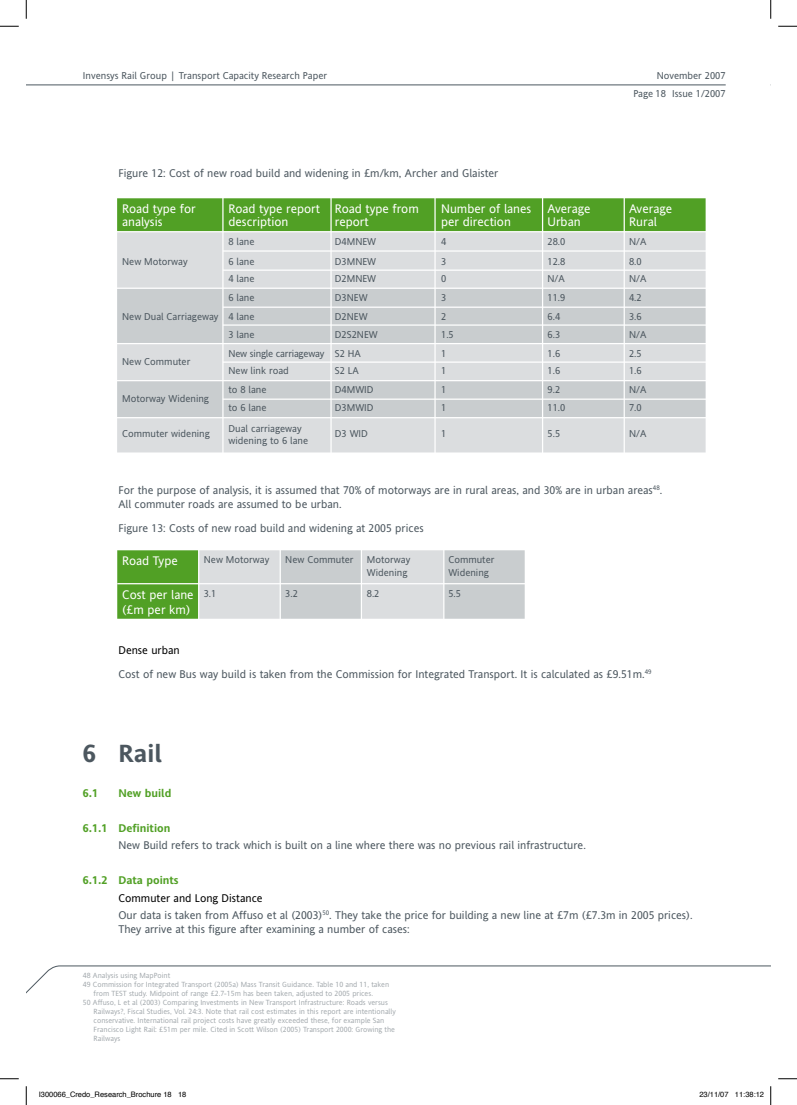
<style>
.page{position:relative;width:797px;height:1105px;background:#fff}
.page>*{position:absolute;margin:0;border:0;box-sizing:border-box;transform-origin:0 0}
.t1{font:700 25px "Invensys Andale";color:#4c575f}
.t2{font:12.5px/12.5px "Invensys Andale";color:#fff}
.t3{font:11.25px/13.8px "Invensys Andale";color:#4c575f}
.t4{font:700 11.25px "Invensys Andale";color:#51a025}
.t5{font:10px/12.5px "Invensys Andale";color:#4c575f}
.t6{font:10px "Invensys Andale";letter-spacing:-.02em;color:#4c575f}
.t7{font:7.5px "Invensys Andale";color:#a5abaf}
.t8{font:7.5px "Helvetica";color:#000}
.s1{color:#000}
</style>
<div class="page">
<hr style="left:26px;top:85px;width:699px;height:1px;background:#4c575f">
<svg style="left:26px;top:965px;width:745px;height:29px"></svg>
<svg style="left:117px;top:550px;width:407px;height:69px;background:#b8cab3"></svg>
<hr style="left:198px;top:548px;width:1px;height:75px;background:#fff">
<hr style="left:361px;top:548px;width:1px;height:75px;background:#fff">
<hr style="left:279px;top:548px;width:2px;height:75px;background:#fff">
<hr style="left:443px;top:548px;width:1px;height:75px;background:#fff">
<hr style="left:117px;top:583px;width:574px;height:1px;background:#fff">
<div style="left:117px;top:198px;width:588px;height:33px;background:#51a025"></div>
<div style="left:117px;top:232px;width:588px;height:220px;background:#dbdddf"></div>
<svg style="left:117px;top:289px;width:588px;height:128px;background:#ced2d4"></svg>
<hr style="left:222px;top:196px;width:1px;height:260px;background:#fff">
<hr style="left:223px;top:250px;width:484px;height:2px;background:#fff">
<hr style="left:223px;top:269px;width:484px;height:2px;background:#fff">
<hr style="left:113px;top:288px;width:594px;height:1px;background:#fff">
<hr style="left:223px;top:307px;width:484px;height:1px;background:#fff">
<hr style="left:223px;top:324px;width:484px;height:2px;background:#fff">
<hr style="left:111px;top:343px;width:596px;height:1px;background:#fff">
<hr style="left:223px;top:361px;width:484px;height:2px;background:#fff">
<hr style="left:111px;top:380px;width:596px;height:1px;background:#fff">
<hr style="left:223px;top:399px;width:484px;height:1px;background:#fff">
<hr style="left:111px;top:417px;width:596px;height:1px;background:#fff">
<hr style="left:330px;top:196px;width:2px;height:260px;background:#fff">
<hr style="left:434px;top:196px;width:1px;height:260px;background:#fff">
<hr style="left:542px;top:196px;width:1px;height:260px;background:#fff">
<hr style="left:623px;top:196px;width:2px;height:260px;background:#fff">
<svg style="left:0;top:25px;width:19px;height:2px"></svg>
<svg style="left:778px;top:25px;width:19px;height:2px"></svg>
<svg style="left:0;top:1078px;width:19px;height:1px"></svg>
<svg style="left:778px;top:1078px;width:19px;height:1px"></svg>
<svg style="left:25px;top:0;width:2px;height:19px"></svg>
<svg style="left:25px;top:1086px;width:2px;height:19px"></svg>
<svg style="left:770px;top:0;width:1px;height:19px"></svg>
<svg style="left:770px;top:1086px;width:1px;height:19px"></svg>
<p class="t5" style="left:83px;top:69px;width:246px">Invensys Rail Group | Transport Capacity Research Paper</p>
<p class="t5" style="left:633px;top:67px;width:94px;line-height:17.5px;text-align:right">November 2007<br>Page 18 Issue 1/2007</p>
<p class="t3" style="left:118px;top:166px;width:381px">Figure 12: Cost of new road build and widening in £m/km, Archer and Glaister</p>
<p class="t2" style="left:122px;top:203px;width:75px">Road type for analysis</p>
<p class="t2" style="left:228px;top:203px;width:93px">Road type report description</p>
<p class="t2" style="left:335px;top:203px;width:85px">Road type from report</p>
<p class="t2" style="left:441px;top:203px;width:92px">Number of lanes per direction</p>
<p class="t2" style="left:547px;top:203px;width:44px">Average<br>Urban</p>
<p class="t2" style="left:629px;top:203px;width:44px">Average<br>Rural</p>
<p class="t5" style="left:228px;top:235px;width:28px">8 lane</p>
<p class="t5" style="left:335px;top:235px;width:43px">D4MNEW</p>
<p class="t5" style="left:441px;top:235px;width:7px">4</p>
<p class="t5" style="left:547px;top:235px;width:19px">28.0</p>
<p class="t5" style="left:629px;top:235px;width:19px">N/A</p>
<p class="t5" style="left:122px;top:255px;width:67px">New Motorway</p>
<p class="t5" style="left:228px;top:255px;width:28px">6 lane</p>
<p class="t5" style="left:335px;top:255px;width:43px">D3MNEW</p>
<p class="t5" style="left:441px;top:255px;width:7px">3</p>
<p class="t5" style="left:547px;top:255px;width:19px">12.8</p>
<p class="t5" style="left:629px;top:255px;width:14px">8.0</p>
<p class="t5" style="left:228px;top:273px;width:28px">4 lane</p>
<p class="t5" style="left:335px;top:273px;width:43px">D2MNEW</p>
<p class="t5" style="left:441px;top:273px;width:7px">0</p>
<p class="t5" style="left:547px;top:273px;width:19px">N/A</p>
<p class="t5" style="left:629px;top:273px;width:19px">N/A</p>
<p class="t5" style="left:228px;top:291px;width:28px">6 lane</p>
<p class="t5" style="left:335px;top:291px;width:34px">D3NEW</p>
<p class="t5" style="left:441px;top:291px;width:7px">3</p>
<p class="t5" style="left:547px;top:291px;width:19px">11.9</p>
<p class="t5" style="left:629px;top:291px;width:14px">4.2</p>
<p class="t5" style="left:122px;top:310px;width:134px">New Dual Carriageway 4 lane</p>
<p class="t5" style="left:335px;top:310px;width:34px">D2NEW</p>
<p class="t5" style="left:441px;top:310px;width:7px">2</p>
<p class="t5" style="left:547px;top:310px;width:14px">6.4</p>
<p class="t5" style="left:629px;top:310px;width:14px">3.6</p>
<p class="t5" style="left:228px;top:328px;width:28px">3 lane</p>
<p class="t5" style="left:335px;top:328px;width:44px">D2S2NEW</p>
<p class="t5" style="left:441px;top:328px;width:14px">1.5</p>
<p class="t5" style="left:547px;top:328px;width:14px">6.3</p>
<p class="t5" style="left:629px;top:328px;width:19px">N/A</p>
<p class="t5" style="left:122px;top:356px;width:70px">New Commuter</p>
<p class="t6" style="left:228px;top:347px;width:134px">New single carriageway S2 HA</p>
<p class="t5" style="left:441px;top:347px;width:7px">1</p>
<p class="t5" style="left:547px;top:347px;width:14px">1.6</p>
<p class="t5" style="left:629px;top:347px;width:14px">2.5</p>
<p class="t5" style="left:228px;top:365px;width:62px">New link road</p>
<p class="t5" style="left:335px;top:365px;width:25px">S2 LA</p>
<p class="t5" style="left:441px;top:365px;width:7px">1</p>
<p class="t5" style="left:547px;top:365px;width:14px">1.6</p>
<p class="t5" style="left:629px;top:365px;width:14px">1.6</p>
<p class="t5" style="left:122px;top:392px;width:88px">Motorway Widening</p>
<p class="t5" style="left:228px;top:383px;width:40px">to 8 lane</p>
<p class="t5" style="left:335px;top:383px;width:40px">D4MWID</p>
<p class="t5" style="left:441px;top:383px;width:7px">1</p>
<p class="t5" style="left:547px;top:383px;width:14px">9.2</p>
<p class="t5" style="left:629px;top:383px;width:19px">N/A</p>
<p class="t5" style="left:228px;top:402px;width:40px">to 6 lane</p>
<p class="t5" style="left:335px;top:402px;width:40px">D3MWID</p>
<p class="t5" style="left:441px;top:402px;width:7px">1</p>
<p class="t5" style="left:547px;top:402px;width:19px">11.0</p>
<p class="t5" style="left:629px;top:402px;width:14px">7.0</p>
<p class="t5" style="left:122px;top:428px;width:89px">Commuter widening</p>
<p class="t5" style="left:228px;top:423px;width:81px;line-height:12px">Dual carriageway widening to 6 lane</p>
<p class="t5" style="left:335px;top:428px;width:35px">D3 WID</p>
<p class="t5" style="left:441px;top:428px;width:7px">1</p>
<p class="t5" style="left:547px;top:428px;width:14px">5.5</p>
<p class="t5" style="left:629px;top:428px;width:19px">N/A</p>
<p class="t3" style="left:118px;top:483px;width:545px">For the purpose of analysis, it is assumed that 70% of motorways are in rural areas, and 30% are in urban areas<sup>48</sup>.<br>All commuter roads are assumed to be urban.</p>
<p class="t3" style="left:118px;top:521px;width:307px">Figure 13: Costs of new road build and widening at 2005 prices</p>
<p class="t2" style="left:122px;top:554px;width:57px">Road Type</p>
<p class="t5" style="left:204px;top:553px;width:67px">New Motorway</p>
<p class="t5" style="left:285px;top:553px;width:70px">New Commuter</p>
<p class="t5" style="left:367px;top:553px;width:45px">Motorway<br>Widening</p>
<p class="t5" style="left:448px;top:553px;width:48px">Commuter<br>Widening</p>
<p class="t2" style="left:122px;top:587px;width:73px;line-height:15px">Cost per lane (£m per km)</p>
<p class="t5" style="left:204px;top:587px;width:14px">3.1</p>
<p class="t5" style="left:285px;top:587px;width:14px">3.2</p>
<p class="t5" style="left:367px;top:587px;width:14px">8.2</p>
<p class="t5" style="left:448px;top:587px;width:14px">5.5</p>
<p class="t3" style="left:118px;top:638px;width:534px;line-height:24.4px"><span class="s1">Dense urban<br></span>Cost of new Bus way build is taken from the Commission for Integrated Transport. It is calculated as £9.51m.<sup>49</sup></p>
<h1 class="t1" style="left:83px;top:739px;width:80px">6 Rail</h1>
<p class="t4" style="left:83px;top:787px;width:17px">6.1</p>
<p class="t4" style="left:118px;top:787px;width:54px">New build</p>
<p class="t4" style="left:83px;top:822px;width:89px">6.1.1 Definition</p>
<p class="t3" style="left:118px;top:838px;width:469px">New Build refers to track which is built on a line where there was no previous rail infrastructure.</p>
<p class="t4" style="left:83px;top:874px;width:97px">6.1.2 Data points</p>
<p class="t3" style="left:118px;top:889px;width:575px;line-height:17.2px"><span class="s1">Commuter and Long Distance<br></span>Our data is taken from Affuso et al (2003)<sup>50</sup>. They take the price for building a new line at £7m (£7.3m in 2005 prices).</p>
<p class="t3" style="left:118px;top:922px;width:293px">They arrive at this figure after examining a number of cases:</p>
<p class="t7" style="left:83px;top:971px;width:89px">48 Analysis using MapPoint</p>
<p class="t7" style="left:83px;top:980px;width:308px">49 Commission for Integrated Transport (2005a) Mass Transit Guidance. Table 10 and 11, taken</p>
<p class="t7" style="left:94px;top:989px;width:281px">from TEST study. Midpoint of range £2.7-15m has been taken, adjusted to 2005 prices.</p>
<p class="t7" style="left:83px;top:998px;width:306px">50 Affuso, L et al (2003) Comparing Investments in New Transport Infrastructure: Roads versus</p>
<p class="t7" style="left:94px;top:1007px;width:304px">Railways?, Fiscal Studies, Vol. 24:3. Note that rail cost estimates in this report are intentionally</p>
<p class="t7" style="left:94px;top:1016px;width:292px">conservative. International rail project costs have greatly exceeded these, for example San</p>
<p class="t7" style="left:94px;top:1025px;width:303px">Francisco Light Rail: £51m per mile. Cited in Scott Wilson (2005) Transport 2000: Growing the</p>
<p class="t7" style="left:94px;top:1034px;width:28px">Railways</p>
<p class="t8" style="left:39px;top:1088px;width:149px">I300066_Credo_Research_Brochure 18 18</p>
<p class="t8" style="left:699px;top:1088px;width:66px">23/11/07 11:38:12</p>
</div>
